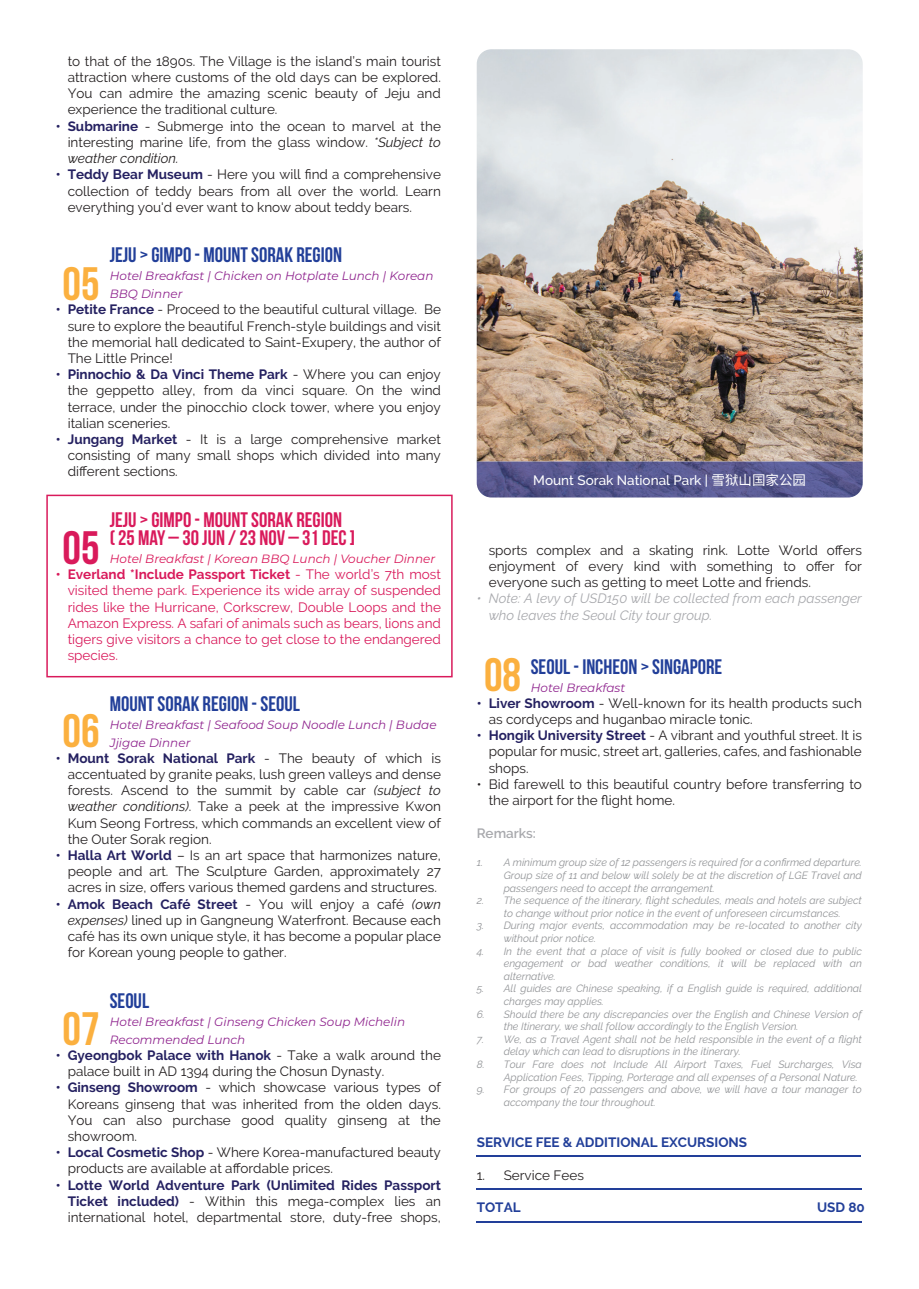
<style>
.page{position:relative;width:919px;height:1289px;background:#fff}
.page>*{position:absolute;margin:0;border:0;box-sizing:border-box;transform-origin:0 0}
.t1{font:700 46.8px "Bebas Neue";color:#fbb03f}
.t2{font:700 46.8px "Bebas Neue";color:#d91a5b}
.t3{font:700 21px "Bebas Neue";color:#223f99}
.t4{font:700 21px/18px "Bebas Neue";color:#d91a5b}
.t5{font:13.5px/16.2px "Raleway";color:#231f20;text-align:justify}
.t6{font:13.5px/16.2px "Raleway";color:#d91a5b;text-align:justify}
.t7{font:italic 13.5px/16.2px "Raleway";color:#a8a9ad}
.t8{font:700 13.5px "Raleway";color:#223f99}
.t9{font:500 13.5px "Raleway";color:#fff}
.t10{font:600 13.5px "Raleway";color:#a8a9ad}
.t11{font:italic 12px/18px "Montserrat";color:#90268f}
.t12{font:italic 12px "Montserrat";color:#d91a5b}
.t13{font:italic 10.5px/12.6px "Raleway";color:#939598}
.s1{font-weight:700;color:#252161}
.s2{font-style:italic}
.s3{font-weight:700}
.s4{font-family:"Noto Sans SC";font-weight:400}
</style>
<div class="page">
<img style="left:476px;top:49px;width:386px;height:412px">
<img style="left:476px;top:461px;width:386px;height:36px">
<svg style="left:46px;top:494px;width:406px;height:183px"></svg>
<hr style="left:476px;top:1155px;width:385px;height:1px;background:#223f99">
<hr style="left:476px;top:1187px;width:385px;height:2px;background:#223f99">
<hr style="left:476px;top:1221px;width:385px;height:1px;background:#223f99">
<p class="t5" style="left:68px;top:53px;width:374px">to that of the 1890s. The Village is the island’s main tourist attraction where customs of the old days can be explored.<br>You can admire the amazing scenic beauty of Jeju and experience the traditional culture.</p>
<p class="t5" style="left:68px;top:118px;width:374px;text-indent:-12px"><span class="s1">• Submarine</span> - Submerge into the ocean to marvel at the interesting marine life, from the glass window. <span class="s2">*Subject to weather condition.</span></p>
<p class="t5" style="left:68px;top:166px;width:374px;text-indent:-12px"><span class="s1">• Teddy Bear Museum</span> - Here you will find a comprehensive collection of teddy bears from all over the world. Learn everything you'd ever want to know about teddy bears.</p>
<h2 class="t3" style="left:110px;top:243px;width:234px">JEJU &gt; GIMPO - MOUNT SORAK REGION</h2>
<p class="t11" style="left:110px;top:266px;width:325px">Hotel Breakfast | Chicken on Hotplate Lunch | Korean<br>BBQ Dinner</p>
<p class="t5" style="left:68px;top:301px;width:374px;text-indent:-12px"><span class="s1">• Petite France</span> - Proceed to the beautiful cultural village. Be sure to explore the beautiful French-style buildings and visit the memorial hall dedicated to Saint-Exupery, the author of The Little Prince!</p>
<p class="t5" style="left:68px;top:366px;width:375px;text-indent:-12px"><span class="s1">• Pinnochio &amp; Da Vinci Theme Park</span> - Where you can enjoy the geppetto alley, from da vinci square. On the wind terrace, under the pinocchio clock tower, where you enjoy italian sceneries.</p>
<p class="t5" style="left:68px;top:431px;width:374px;text-indent:-12px"><span class="s1">• Jungang Market</span> - It is a large comprehensive market consisting of many small shops which divided into many different sections.</p>
<h2 class="t4" style="left:110px;top:510px;width:247px">JEJU &gt; GIMPO - MOUNT SORAK REGION<br>( 25 MAY – 30 JUN / 23 NOV – 31 DEC ]</h2>
<p class="t12" style="left:110px;top:550px;width:327px">Hotel Breakfast | Korean BBQ Lunch | Voucher Dinner</p>
<p class="t6" style="left:68px;top:566px;width:374px;text-indent:-12px"><span class="s3">• Everland *Include Passport Ticket</span> - The world’s 7th most visited theme park. Experience its wide array of suspended rides like the Hurricane, Corkscrew, Double Loops and the Amazon Express. A safari of animals such as bears, lions and tigers give visitors a chance to get close to the endangered species.</p>
<h2 class="t3" style="left:110px;top:691px;width:192px">MOUNT SORAK REGION - SEOUL</h2>
<p class="t11" style="left:110px;top:715px;width:328px">Hotel Breakfast | Seafood Soup Noodle Lunch | Budae<br>Jjigae Dinner</p>
<p class="t5" style="left:68px;top:750px;width:375px;text-indent:-12px"><span class="s1">• Mount Sorak National Park</span> - The beauty of which is accentuated by granite peaks, lush green valleys and dense forests. Ascend to the summit by cable car <span class="s2">(subject to weather conditions)</span>. Take a peek at the impressive Kwon Kum Seong Fortress, which commands an excellent view of the Outer Sorak region.</p>
<p class="t5" style="left:68px;top:847px;width:374px;text-indent:-12px"><span class="s1">• Halla Art World</span> – Is an art space that harmonizes nature, people and art. The Sculpture Garden, approximately 27 acres in size, offers various themed gardens and structures.</p>
<p class="t5" style="left:68px;top:895px;width:375px;text-indent:-12px"><span class="s1">• Amok Beach Café Street</span> - You will enjoy a café <span class="s2">(own expenses)</span> lined up in Gangneung Waterfront. Because each café has its own unique style, it has become a popular place for Korean young people to gather.</p>
<h2 class="t3" style="left:110px;top:988px;width:41px">SEOUL</h2>
<p class="t11" style="left:110px;top:1012px;width:297px">Hotel Breakfast | Ginseng Chicken Soup Michelin<br>Recommended Lunch</p>
<p class="t5" style="left:68px;top:1047px;width:374px;text-indent:-12px"><span class="s1">• Gyeongbok Palace with Hanok</span> - Take a walk around the palace built in AD 1394 during the Chosun Dynasty.</p>
<p class="t5" style="left:68px;top:1079px;width:374px;text-indent:-12px"><span class="s1">• Ginseng Showroom</span> - which showcase various types of Koreans ginseng that was inherited from the olden days.<br>You can also purchase good quality ginseng at the showroom.</p>
<p class="t5" style="left:68px;top:1144px;width:374px;text-indent:-12px"><span class="s1">• Local Cosmetic Shop</span> - Where Korea-manufactured beauty products are available at affordable prices.</p>
<p class="t5" style="left:68px;top:1176px;width:375px;text-indent:-12px"><span class="s1">• Lotte World Adventure Park (Unlimited Rides Passport Ticket included)</span> - Within this mega-complex lies an international hotel, departmental store, duty-free shops,</p>
<h1 class="t1" style="left:63px;top:258px;width:39px">05</h1>
<h1 class="t2" style="left:63px;top:522px;width:39px">05</h1>
<h1 class="t1" style="left:63px;top:705px;width:39px">06</h1>
<h1 class="t1" style="left:63px;top:1002px;width:39px">07</h1>
<p class="t9" style="left:533px;top:472px;width:274px">Mount Sorak National Park | <span class="s4">雪狱山国家公园</span></p>
<p class="t5" style="left:488px;top:542px;width:374px">sports complex and a skating rink. Lotte World offers enjoyment of every kind with something to offer for everyone such as getting to meet Lotte and friends.</p>
<p class="t7" style="left:488px;top:590px;width:374px;text-indent:-12px">• Note: A levy of USD150 will be collected from each passenger who leaves the Seoul City tour group.</p>
<h2 class="t3" style="left:530px;top:655px;width:193px">SEOUL - INCHEON &gt; SINGAPORE</h2>
<p class="t11" style="left:530px;top:678px;width:96px">Hotel Breakfast</p>
<p class="t5" style="left:488px;top:695px;width:374px;text-indent:-12px"><span class="s1">• Liver Showroom</span> - Well-known for its health products such as cordyceps and huganbao miracle tonic.</p>
<p class="t5" style="left:488px;top:727px;width:374px;text-indent:-12px"><span class="s1">• Hongik University Street</span> - A vibrant and youthful street. It is popular for music, street art, galleries, cafes, and fashionable shops.</p>
<p class="t5" style="left:488px;top:776px;width:374px;text-indent:-12px">• Bid farewell to this beautiful country before transferring to the airport for the flight home.</p>
<p class="t10" style="left:476px;top:825px;width:61px">Remarks:</p>
<p class="t13" style="left:503px;top:856px;width:359px;text-align:justify;text-indent:-27px">1. A minimum group size of 12 passengers is required for a confirmed departure.<br>Group size of 11 and below will solely be at the discretion of LGE Travel and passengers need to accept the arrangement.</p>
<p class="t13" style="left:476px;top:894px;width:386px;text-align:center">2. The sequence of the itinerary, flight schedules, meals and hotels are subject to change without prior notice in the event of unforeseen circumstances.</p>
<p class="t13" style="left:503px;top:919px;width:359px;text-indent:-27px">3. During major events, accommodation may be re-located to another city without prior notice.</p>
<p class="t13" style="left:503px;top:944px;width:360px;text-align:justify;text-indent:-27px">4. In the event that a place of visit is fully booked or closed due to public engagement or bad weather conditions, it will be replaced with an alternative.</p>
<p class="t13" style="left:503px;top:982px;width:359px;text-indent:-27px">5. All guides are Chinese speaking, if a English guide is required, additional charges may applies.</p>
<p class="t13" style="left:503px;top:1007px;width:359px;text-indent:-27px">6. Should there be any discrepancies over the English and Chinese Version of the Itinerary, we shall follow accordingly to the English Version.</p>
<p class="t13" style="left:503px;top:1032px;width:359px;text-indent:-27px">7. We, as a Travel Agent shall not be held responsible in the event of a flight delay which can lead to disruptions in the itinerary.</p>
<p class="t13" style="left:503px;top:1057px;width:359px;text-indent:-27px">8. Tour Fare does not Include All Airport Taxes, Fuel Surcharges, Visa<br>Application Fees, Tipping, Porterage and all expenses of a Personal Nature.</p>
<p class="t13" style="left:503px;top:1083px;width:359px;text-indent:-27px">9. For groups of 20 passengers and above, we will have a tour manager to accompany the tour throughout.</p>
<p class="t8" style="left:476px;top:1134px;width:272px">SERVICE FEE &amp; ADDITIONAL EXCURSIONS</p>
<p class="t5" style="left:476px;top:1166px;width:109px">1. Service Fees</p>
<p class="t8" style="left:476px;top:1199px;width:45px">TOTAL</p>
<p class="t8" style="left:817px;top:1199px;width:49px">USD 80</p>
<h1 class="t1" style="left:484px;top:649px;width:39px">08</h1>
</div>
